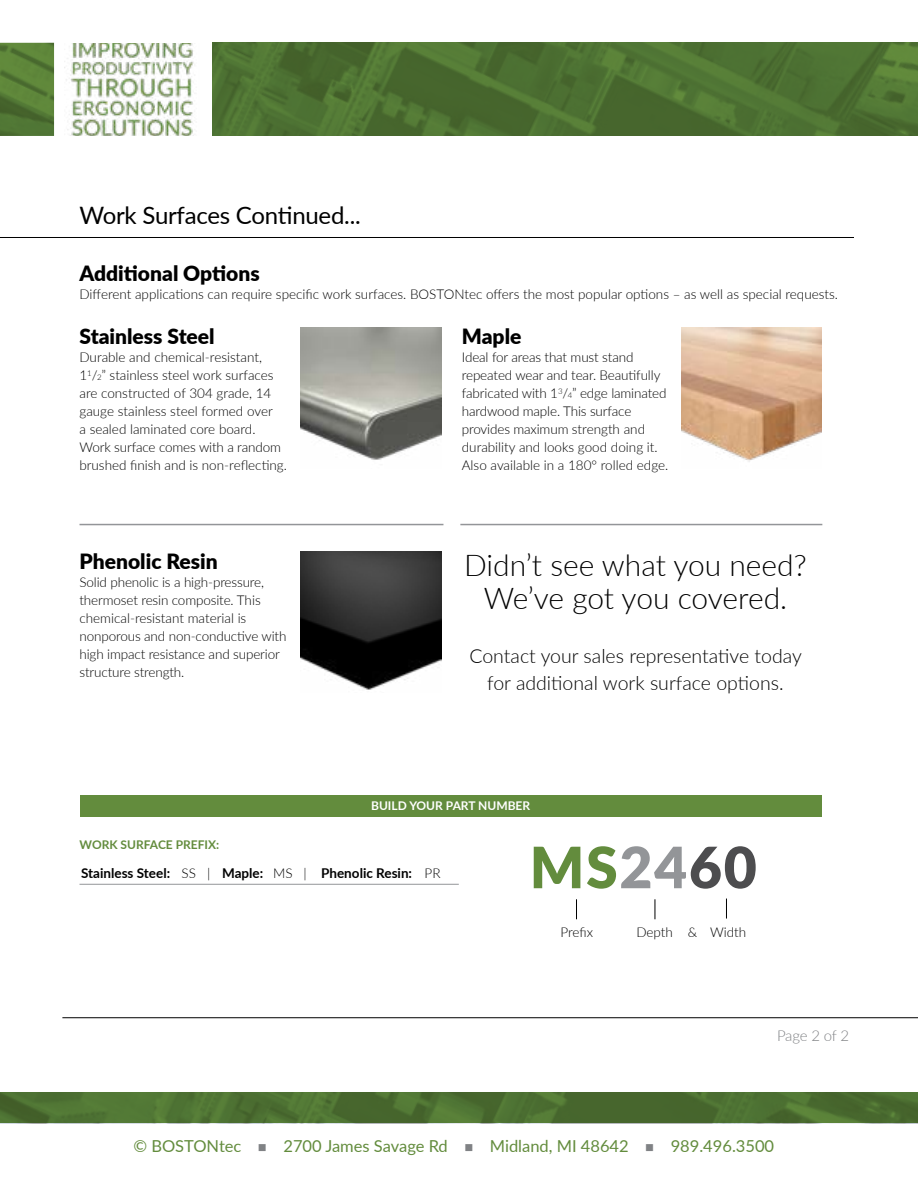
<style>
.page{position:relative;width:918px;height:1188px;background:#fff}
.page>*{position:absolute;margin:0;border:0;box-sizing:border-box;transform-origin:0 0}
.t1{font:900 57px "Lato";letter-spacing:.03em;color:#638c3d}
.t2{font:300 30px/33px "Lato";color:#000;text-align:center}
.t3{font:24px "Lato";letter-spacing:-.01em;color:#000}
.t4{font:900 21px "Lato";color:#000}
.t5{font:300 19.5px/27px "Lato";color:#000;text-align:center}
.t6{font:16.5px "Lato";color:#638c3d}
.t7{font:300 15px "Lato";letter-spacing:-.015em;color:#808285}
.t8{font:300 13.5px/18px "Lato";letter-spacing:-.005em;color:#000}
.t9{font:700 13.5px "Lato";color:#000}
.t10{font:700 12px "Lato";color:#fff}
.t11{font:700 12px "Lato";color:#638c3d}
.s1{font-size:7.8px}
.s2{font-weight:300}
.s3{color:#939598}
.s4{color:#4d4d4f}
.s5{color:#808285}
</style>
<div class="page">
<hr style="left:80px;top:524px;width:363px;height:1px;background:#939598">
<hr style="left:460px;top:524px;width:362px;height:1px;background:#939598">
<img style="left:301px;top:552px;width:140px;height:138px">
<img style="left:301px;top:327px;width:140px;height:133px">
<img style="left:681px;top:327px;width:141px;height:135px">
<img style="left:0;top:1092px;width:918px;height:31px">
<img style="left:66px;top:43px;width:128px;height:93px">
<img style="left:212px;top:43px;width:706px;height:93px">
<img style="left:0;top:43px;width:54px;height:93px">
<hr style="left:0;top:237px;width:854px;height:1px;background:#000">
<hr style="left:62px;top:1017px;width:856px;height:1px;background:#000">
<div style="left:80px;top:795px;width:742px;height:21px;background:#638c3d"></div>
<hr style="left:80px;top:884px;width:379px;height:1px;background:#939598">
<svg style="left:576px;top:899px;width:1px;height:20px"></svg>
<svg style="left:655px;top:899px;width:1px;height:20px"></svg>
<svg style="left:726px;top:899px;width:1px;height:20px"></svg>
<h3 class="t3" style="left:80px;top:198px;width:283px">Work Surfaces Continued...</h3>
<h3 class="t4" style="left:80px;top:257px;width:182px">Additional Options</h3>
<p class="t8" style="left:80px;top:284px;width:760px">Different applications can require specific work surfaces. BOSTONtec offers the most popular options – as well as special requests.</p>
<h3 class="t4" style="left:80px;top:321px;width:137px">Stainless Steel</h3>
<p class="t8" style="left:79px;top:348px;width:209px">Durable and chemical-resistant, 1<sup>1</sup>/<span class="s1">2</span>” stainless steel work surfaces are constructed of 304 grade, 14 gauge stainless steel formed over<br>a sealed laminated core board.<br>Work surface comes with a random brushed finish and is non-reflecting.</p>
<h3 class="t4" style="left:462px;top:321px;width:61px">Maple</h3>
<p class="t8" style="left:462px;top:348px;width:208px">Ideal for areas that must stand repeated wear and tear. Beautifully fabricated with 1<sup>3</sup>/<span class="s1">4</span>” edge laminated hardwood maple. This surface provides maximum strength and durability and looks good doing it.<br>Also available in a 180° rolled edge.</p>
<h3 class="t4" style="left:80px;top:545px;width:140px">Phenolic Resin</h3>
<p class="t8" style="left:80px;top:572px;width:208px">Solid phenolic is a high-pressure, thermoset resin composite. This chemical-resistant material is nonporous and non-conductive with high impact resistance and superior structure strength.</p>
<h2 class="t2" style="left:464px;top:548px;width:344px">Didn’t see what you need?<br>We’ve got you covered.</h2>
<h3 class="t5" style="left:469px;top:642px;width:334px">Contact your sales representative today for additional work surface options.</h3>
<p class="t10" style="left:371px;top:797px;width:161px">BUILD YOUR PART NUMBER</p>
<p class="t11" style="left:80px;top:835px;width:141px">WORK SURFACE PREFIX:</p>
<p class="t9" style="left:81px;top:863px;width:361px">Stainless Steel: <span class="s2">SS |</span> Maple: <span class="s2">MS |</span> Phenolic Resin: <span class="s2">PR</span></p>
<h1 class="t1" style="left:530px;top:825px;width:229px">MS<span class="s3">24</span><span class="s4">60</span></h1>
<p class="t8" style="left:560px;top:923px;width:34px">Prefix</p>
<p class="t8" style="left:636px;top:922px;width:111px">Depth &amp; Width</p>
<p class="t7" style="left:777px;top:1026px;width:74px">Page 2 of 2</p>
<p class="t6" style="left:133px;top:1134px;width:642px">© BOSTONtec <span class="s5">■</span> 2700 James Savage Rd <span class="s5">■</span> Midland, MI 48642 <span class="s5">■</span> 989.496.3500</p>
</div>
